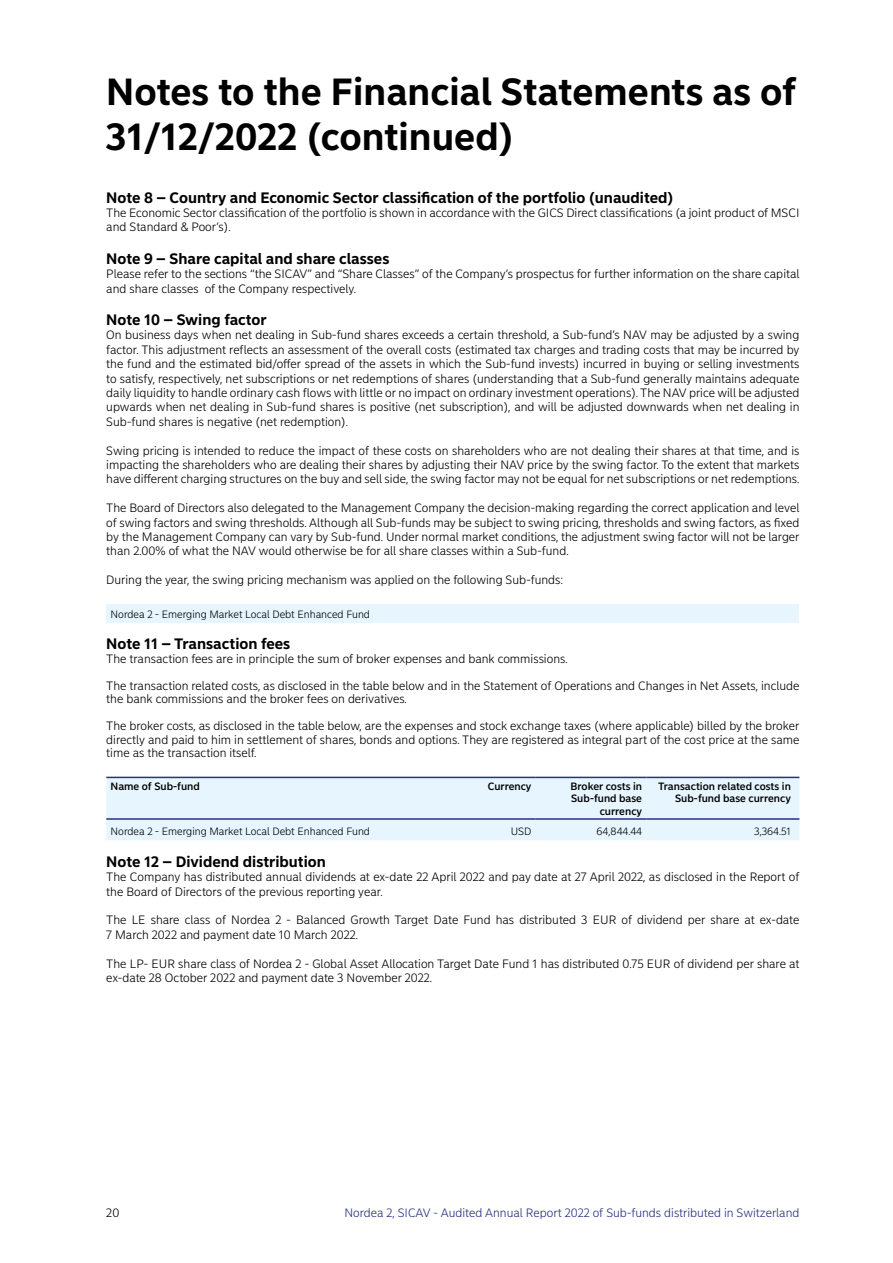
<style>
.page{position:relative;width:893px;height:1263px;background:#fff}
.page>*{position:absolute;margin:0;border:0;box-sizing:border-box;transform-origin:0 0}
.t1{font:700 37.5px/45px "Nordea Sans Small";color:#000}
.t2{font:700 15px "Nordea Sans Small";color:#000}
.t3{font:300 12px/14.4px "Nordea Sans Small";color:#000}
.t4{font:300 12px "Nordea Sans Small";color:#293181}
.t5{font:300 10.5px "Nordea Sans Small";color:#000}
.t6{font:500 10.5px/12.6px "Nordea Sans Small";color:#000;text-align:right}
</style>
<div class="page">
<div style="left:106px;top:605px;width:693px;height:18px;background:#e6f5fe"></div>
<div style="left:106px;top:778px;width:693px;height:62px;background:#e6f5fe"></div>
<hr style="left:536px;top:818px;width:110px;height:2px;background:#293181">
<hr style="left:646px;top:818px;width:153px;height:2px;background:#293181">
<hr style="left:536px;top:777px;width:110px;height:1px;background:#293181">
<hr style="left:646px;top:777px;width:153px;height:1px;background:#293181">
<hr style="left:472px;top:777px;width:64px;height:1px;background:#293181">
<hr style="left:472px;top:818px;width:64px;height:2px;background:#293181">
<hr style="left:106px;top:777px;width:366px;height:1px;background:#293181">
<hr style="left:106px;top:818px;width:366px;height:2px;background:#293181">
<h1 class="t1" style="left:106px;top:69px;width:692px">Notes to the Financial Statements as of<br>31/12/2022 (continued)</h1>
<p class="t2" style="left:106px;top:188px;width:569px">Note 8 – Country and Economic Sector classification of the portfolio (unaudited)</p>
<p class="t3" style="left:106px;top:206px;width:695px">The Economic Sector classification of the portfolio is shown in accordance with the GICS Direct classifications (a joint product of MSCI and Standard &amp; Poor’s).</p>
<p class="t2" style="left:106px;top:249px;width:285px">Note 9 – Share capital and share classes</p>
<p class="t3" style="left:106px;top:267px;width:695px">Please refer to the sections “the SICAV” and “Share Classes” of the Company’s prospectus for further information on the share capital and share classes of the Company respectively.</p>
<p class="t2" style="left:106px;top:310px;width:162px">Note 10 – Swing factor</p>
<p class="t3" style="left:106px;top:328px;width:695px;text-align:justify">On business days when net dealing in Sub-fund shares exceeds a certain threshold, a Sub-fund’s NAV may be adjusted by a swing factor. This adjustment reflects an assessment of the overall costs (estimated tax charges and trading costs that may be incurred by the fund and the estimated bid/offer spread of the assets in which the Sub-fund invests) incurred in buying or selling investments to satisfy, respectively, net subscriptions or net redemptions of shares (understanding that a Sub-fund generally maintains adequate daily liquidity to handle ordinary cash flows with little or no impact on ordinary investment operations). The NAV price will be adjusted upwards when net dealing in Sub-fund shares is positive (net subscription), and will be adjusted downwards when net dealing in Sub-fund shares is negative (net redemption).</p>
<p class="t3" style="left:106px;top:443px;width:695px;text-align:justify">Swing pricing is intended to reduce the impact of these costs on shareholders who are not dealing their shares at that time, and is impacting the shareholders who are dealing their shares by adjusting their NAV price by the swing factor. To the extent that markets have different charging structures on the buy and sell side, the swing factor may not be equal for net subscriptions or net redemptions.</p>
<p class="t3" style="left:106px;top:501px;width:695px;text-align:justify">The Board of Directors also delegated to the Management Company the decision-making regarding the correct application and level of swing factors and swing thresholds. Although all Sub-funds may be subject to swing pricing, thresholds and swing factors, as fixed by the Management Company can vary by Sub-fund. Under normal market conditions, the adjustment swing factor will not be larger than 2.00% of what the NAV would otherwise be for all share classes within a Sub-fund.</p>
<p class="t3" style="left:106px;top:573px;width:458px">During the year, the swing pricing mechanism was applied on the following Sub-funds:</p>
<p class="t5" style="left:111px;top:608px;width:261px">Nordea 2 - Emerging Market Local Debt Enhanced Fund</p>
<p class="t2" style="left:106px;top:635px;width:186px">Note 11 – Transaction fees</p>
<p class="t3" style="left:106px;top:651px;width:463px">The transaction fees are in principle the sum of broker expenses and bank commissions.</p>
<p class="t3" style="left:106px;top:679px;width:695px;line-height:13.5px">The transaction related costs, as disclosed in the table below and in the Statement of Operations and Changes in Net Assets, include the bank commissions and the broker fees on derivatives.</p>
<p class="t3" style="left:106px;top:719px;width:695px;line-height:13.5px;text-align:justify">The broker costs, as disclosed in the table below, are the expenses and stock exchange taxes (where applicable) billed by the broker directly and paid to him in settlement of shares, bonds and options. They are registered as integral part of the cost price at the same time as the transaction itself.</p>
<p class="t6" style="left:111px;top:780px;width:91px">Name of Sub-fund</p>
<p class="t6" style="left:488px;top:780px;width:45px">Currency</p>
<p class="t6" style="left:570px;top:780px;width:73px">Broker costs in<br>Sub-fund base currency</p>
<p class="t6" style="left:658px;top:780px;width:134px">Transaction related costs in<br>Sub-fund base currency</p>
<p class="t5" style="left:111px;top:825px;width:261px">Nordea 2 - Emerging Market Local Debt Enhanced Fund</p>
<p class="t5" style="left:511px;top:825px;width:22px">USD</p>
<p class="t5" style="left:597px;top:825px;width:47px">64,844.44</p>
<p class="t5" style="left:754px;top:825px;width:38px">3,364.51</p>
<p class="t2" style="left:106px;top:852px;width:221px">Note 12 – Dividend distribution</p>
<p class="t3" style="left:106px;top:870px;width:695px">The Company has distributed annual dividends at ex-date 22 April 2022 and pay date at 27 April 2022, as disclosed in the Report of the Board of Directors of the previous reporting year.</p>
<p class="t3" style="left:106px;top:913px;width:695px">The LE share class of Nordea 2 - Balanced Growth Target Date Fund has distributed 3 EUR of dividend per share at ex-date<br>7 March 2022 and payment date 10 March 2022.</p>
<p class="t3" style="left:106px;top:956px;width:695px">The LP- EUR share class of Nordea 2 - Global Asset Allocation Target Date Fund 1 has distributed 0.75 EUR of dividend per share at ex-date 28 October 2022 and payment date 3 November 2022.</p>
<p class="t3" style="left:106px;top:1205px;width:15px">20</p>
<p class="t4" style="left:344px;top:1205px;width:457px">Nordea 2, SICAV - Audited Annual Report 2022 of Sub-funds distributed in Switzerland</p>
</div>
